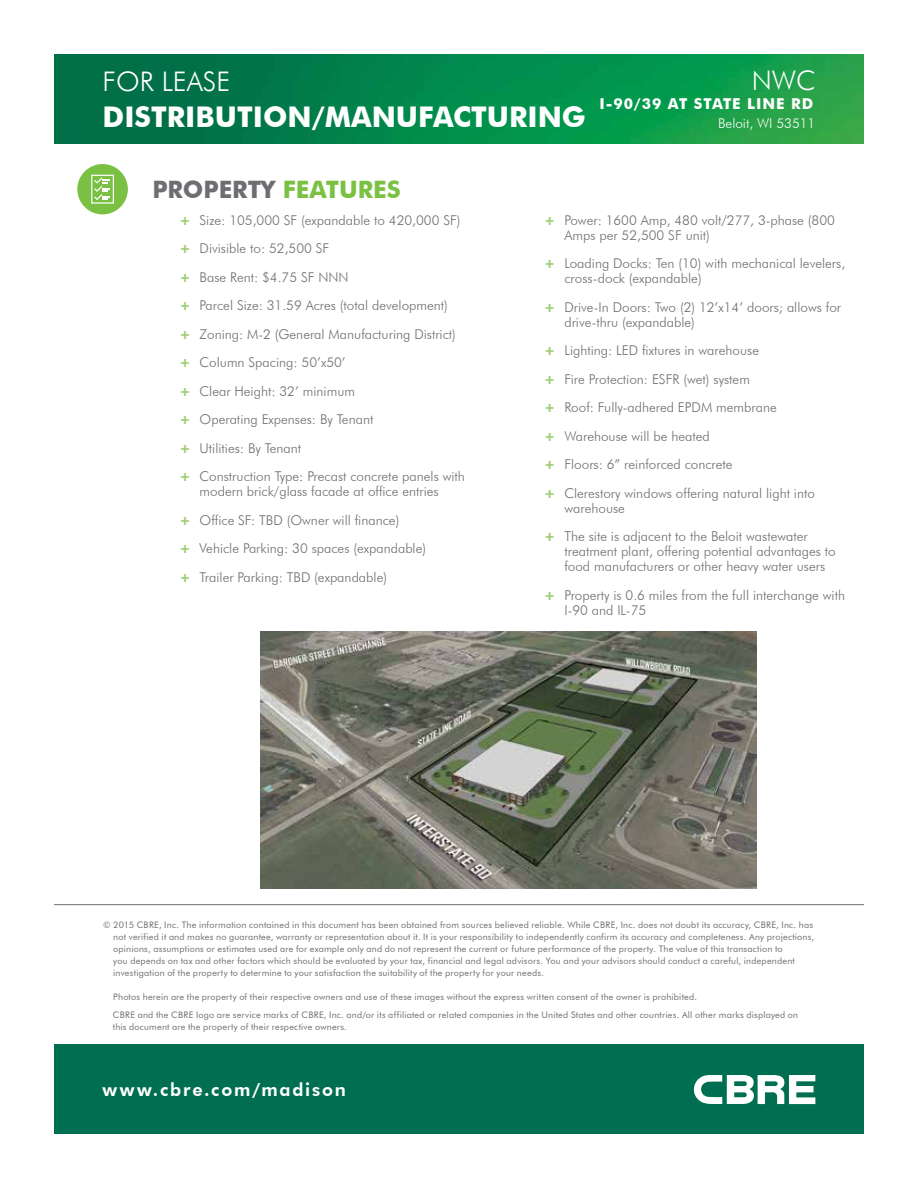
<style>
.page{position:relative;width:918px;height:1188px;background:#fff}
.page>*{position:absolute;margin:0;border:0;box-sizing:border-box;transform-origin:0 0}
.t1{font:700 28.5px "Futura BT";color:#fff}
.t2{font:300 27px "Futura BT";color:#fff}
.t3{font:700 24px "Futura BT";color:#6d6e71}
.t4{font:800 18px "Futura BT";letter-spacing:.1em;color:#fff}
.t5{font:700 15px "Futura BT";letter-spacing:.06em;color:#fff}
.t6{font:300 13.65px/15px "Futura BT";color:#6d6e71}
.t7{font:300 13.5px/28.5px "Futura BT";color:#6d6e71}
.t8{font:300 13.5px "Futura BT";color:#fff}
.t9{font:9px/12px "Futura BT";letter-spacing:.025em;color:#6d6e71}
.s1{color:#7ac143}
.s2{font-weight:900;color:#a1d078}
</style>
<div class="page">
<img style="left:54px;top:54px;width:810px;height:90px">
<hr style="left:54px;top:904px;width:810px;height:1px;background:#6d6e71">
<div style="left:54px;top:1044px;width:810px;height:90px;background:#006f51"></div>
<svg style="left:694px;top:1075px;width:121px;height:29px"></svg>
<div style="left:77px;top:164px;width:51px;height:50px;background:#7ac143;border-radius:50%"></div>
<svg style="left:91px;top:175px;width:23px;height:29px"></svg>
<img style="left:260px;top:632px;width:496px;height:257px">
<h2 class="t2" style="left:103px;top:65px;width:129px">FOR LEASE</h2>
<h1 class="t1" style="left:103px;top:100px;width:485px">DISTRIBUTION/MANUFACTURING</h1>
<h2 class="t2" style="left:752px;top:64px;width:65px">NWC</h2>
<h3 class="t5" style="left:599px;top:95px;width:215px">I-90/39 AT STATE LINE RD</h3>
<h3 class="t8" style="left:718px;top:115px;width:99px">Beloit, WI 53511</h3>
<h3 class="t3" style="left:152px;top:175px;width:250px">PROPERTY <span class="s1">FEATURES</span></h3>
<p class="t7" style="left:179px;top:206px;width:287px"><span class="s2">+</span> Size: 105,000 SF (expandable to 420,000 SF) <span class="s2">+</span> Divisible to: 52,500 SF<br><span class="s2">+</span> Base Rent: $4.75 SF NNN<br><span class="s2">+</span> Parcel Size: 31.59 Acres (total development)<br><span class="s2">+</span> Zoning: M-2 (General Manufacturing District) <span class="s2">+</span> Column Spacing: 50’x50’<br><span class="s2">+</span> Clear Height: 32’ minimum<br><span class="s2">+</span> Operating Expenses: By Tenant<br><span class="s2">+</span> Utilities: By Tenant<br><span class="s2">+</span> Construction Type: Precast concrete panels with</p>
<h3 class="t7" style="left:179px;top:477px;width:261px;text-indent:20px">modern brick/glass facade at office entries <span class="s2">+</span> Office SF: TBD (Owner will finance)<br><span class="s2">+</span> Vehicle Parking: 30 spaces (expandable) <span class="s2">+</span> Trailer Parking: TBD (expandable)</h3>
<h3 class="t7" style="left:564px;top:212px;width:272px;line-height:15px;text-indent:-20px"><span class="s2">+</span> Power: 1600 Amp, 480 volt/277, 3-phase (800<br>Amps per 52,500 SF unit)</h3>
<h3 class="t7" style="left:564px;top:256px;width:282px;line-height:15px;text-indent:-20px"><span class="s2">+</span> Loading Docks: Ten (10) with mechanical levelers, cross-dock (expandable)</h3>
<h3 class="t7" style="left:564px;top:299px;width:278px;line-height:15px;text-indent:-20px"><span class="s2">+</span> Drive-In Doors: Two (2) 12’x14’ doors; allows for drive-thru (expandable)</h3>
<h3 class="t7" style="left:544px;top:336px;width:272px"><span class="s2">+</span> Lighting: LED fixtures in warehouse<br><span class="s2">+</span> Fire Protection: ESFR (wet) system<br><span class="s2">+</span> Roof: Fully-adhered EPDM membrane<br><span class="s2">+</span> Warehouse will be heated<br><span class="s2">+</span> Floors: 6” reinforced concrete<br><span class="s2">+</span> Clerestory windows offering natural light into</h3>
<h3 class="t7" style="left:564px;top:494px;width:62px">warehouse</h3>
<h3 class="t6" style="left:564px;top:529px;width:273px;text-indent:-20px"><span class="s2">+</span> The site is adjacent to the Beloit wastewater treatment plant, offering potential advantages to food manufacturers or other heavy water users</h3>
<h3 class="t6" style="left:564px;top:587px;width:282px;text-indent:-20px"><span class="s2">+</span> Property is 0.6 miles from the full interchange with<br>I-90 and IL-75</h3>
<p class="t9" style="left:113px;top:918px;width:702px;text-indent:-10px">© 2015 CBRE, Inc. The information contained in this document has been obtained from sources believed reliable. While CBRE, Inc. does not doubt its accuracy, CBRE, Inc. has not verified it and makes no guarantee, warranty or representation about it. It is your responsibility to independently confirm its accuracy and completeness. Any projections, opinions, assumptions or estimates used are for example only and do not represent the current or future performance of the property. The value of this transaction to<br>you depends on tax and other factors which should be evaluated by your tax, financial and legal advisors. You and your advisors should conduct a careful, independent investigation of the property to determine to your satisfaction the suitability of the property for your needs.</p>
<p class="t9" style="left:113px;top:987px;width:687px;line-height:18.8px">Photos herein are the property of their respective owners and use of these images without the express written consent of the owner is prohibited.<br>CBRE and the CBRE logo are service marks of CBRE, Inc. and/or its affiliated or related companies in the United States and other countries. All other marks displayed on</p>
<p class="t9" style="left:113px;top:1021px;width:236px">this document are the property of their respective owners.</p>
<h3 class="t4" style="left:103px;top:1079px;width:245px">www.cbre.com/madison</h3>
</div>
